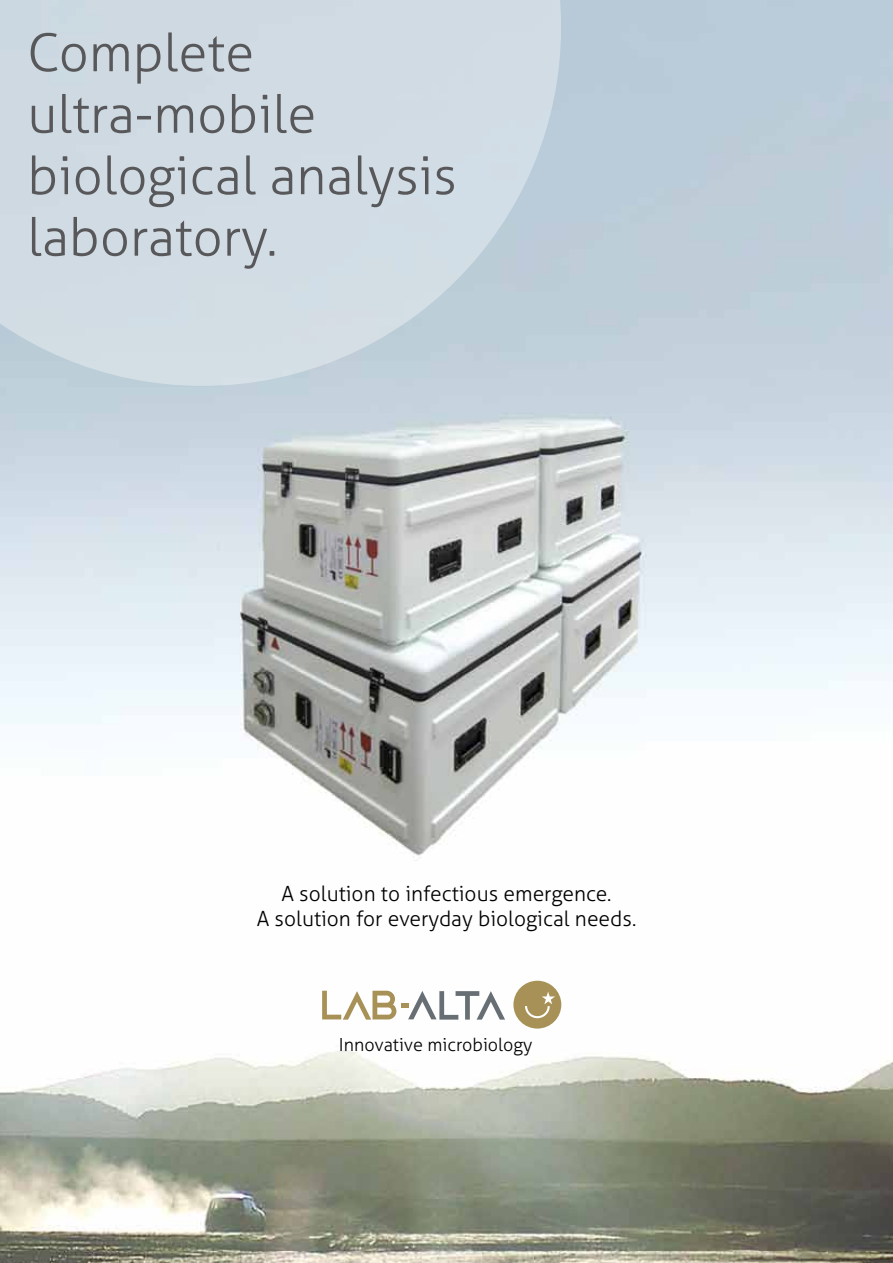
<style>
.page{position:relative;width:893px;height:1263px;background:#fff}
.page>*{position:absolute;margin:0;border:0;box-sizing:border-box;transform-origin:0 0}
.t1{font:300 52.5px/61.5px "Aller";color:#58585a}
.t2{font:300 21px/25.2px "Aller";color:#000;text-align:center}
.t3{font:300 18px "Aller";color:#000}
</style>
<div class="page">
<img style="left:0;top:0;width:893px;height:1263px">
<svg style="left:0;top:0;width:561px;height:386px;background:#cdd9e2"></svg>
<div style="left:513px;top:981px;width:48px;height:47px;background:#a89156;border-radius:24px"></div>
<svg style="left:525px;top:992px;width:30px;height:26px"></svg>
<svg style="left:322px;top:991px;width:183px;height:29px"></svg>
<h1 class="t1" style="left:27px;top:22px;width:431px">Complete ultra-mobile biological analysis laboratory.</h1>
<p class="t2" style="left:257px;top:881px;width:381px">A solution to infectious emergence.<br>A solution for everyday biological needs.</p>
<p class="t3" style="left:339px;top:1034px;width:195px">Innovative microbiology</p>
</div>
